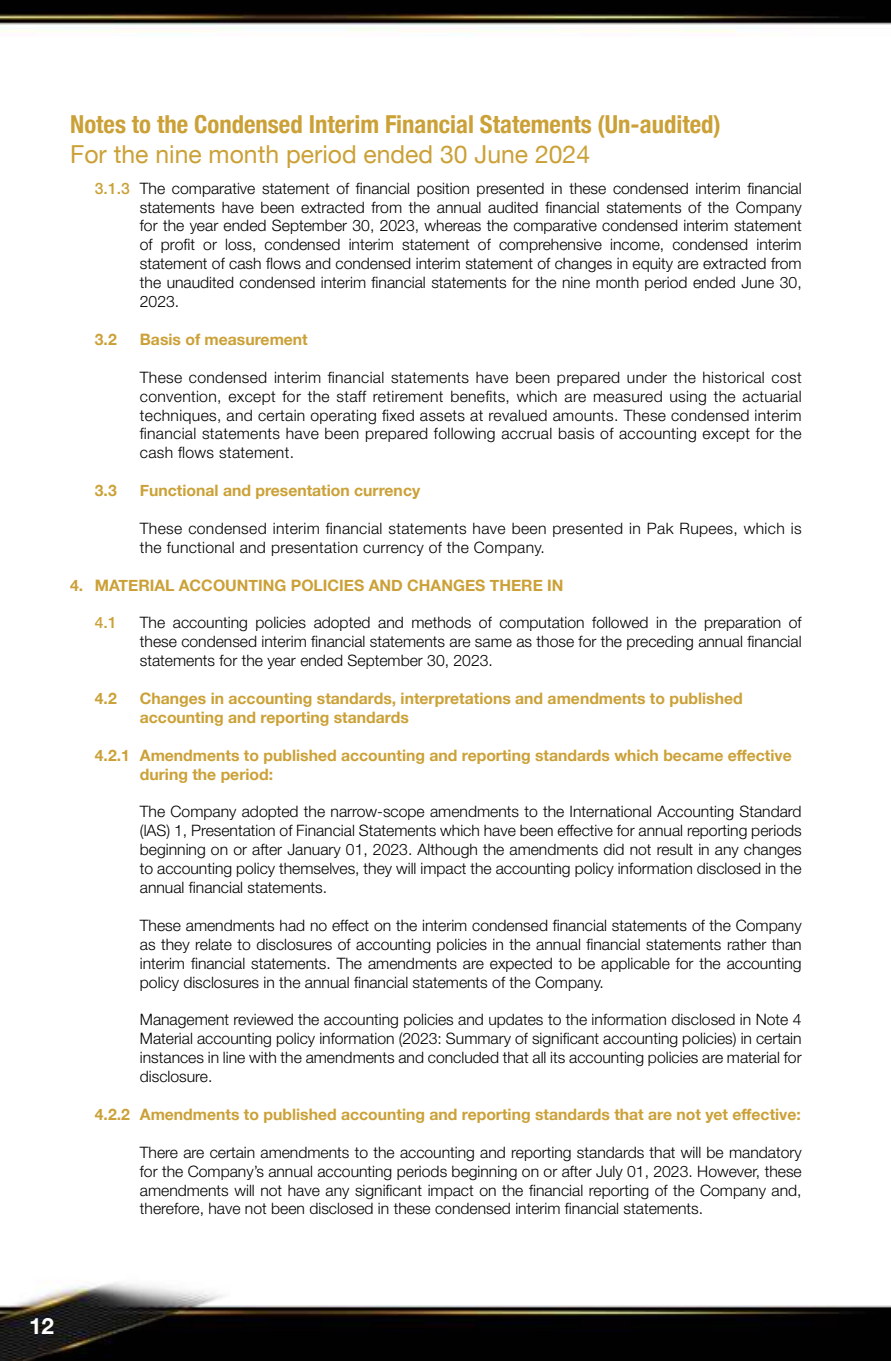
<style>
.page{position:relative;width:891px;height:1361px;background:#fff}
.page>*{position:absolute;margin:0;border:0;box-sizing:border-box;transform-origin:0 0}
.t1{font:700 condensed 24.75px "Helvetica Neue";color:#cba137}
.t2{font:24.75px "Helvetica Neue";color:#cba137}
.t3{font:700 22.5px "Helvetica Neue LT Std";color:#fff}
.t4{font:300 15.75px/18.9px "Helvetica Neue LT Std";color:#000;text-align:justify}
.t5{font:700 15.75px/18.9px "Helvetica Neue";color:#cba137}
.t6{font:300 15.75px/18.9px "Helvetica Neue LT Std";letter-spacing:.02em;color:#000}
.t7{font:500 15.75px "Helvetica Neue LT Std";color:#cba137}
.s1{font-weight:500;color:#cba137}
</style>
<div class="page">
<img style="left:0;top:0;width:891px;height:1361px">
<h1 class="t1" style="left:70px;top:104px;width:652px">Notes to the Condensed Interim Financial Statements (Un-audited)</h1>
<h1 class="t2" style="left:70px;top:136px;width:521px">For the nine month period ended 30 June 2024</h1>
<p class="t4" style="left:140px;top:178px;width:663px;text-indent:-45px"><span class="s1">3.1.3</span> The comparative statement of financial position presented in these condensed interim financial statements have been extracted from the annual audited financial statements of the Company for the year ended September 30, 2023, whereas the comparative condensed interim statement of profit or loss, condensed interim statement of comprehensive income, condensed interim statement of cash flows and condensed interim statement of changes in equity are extracted from the unaudited condensed interim financial statements for the nine month period ended June 30, 2023.</p>
<p class="t5" style="left:95px;top:330px;width:23px">3.2</p>
<p class="t5" style="left:140px;top:330px;width:169px">Basis of measurement</p>
<p class="t4" style="left:140px;top:367px;width:663px">These condensed interim financial statements have been prepared under the historical cost convention, except for the staff retirement benefits, which are measured using the actuarial techniques, and certain operating fixed assets at revalued amounts. These condensed interim financial statements have been prepared following accrual basis of accounting except for the cash flows statement.</p>
<p class="t5" style="left:95px;top:481px;width:23px">3.3</p>
<p class="t5" style="left:140px;top:481px;width:282px">Functional and presentation currency</p>
<p class="t6" style="left:140px;top:518px;width:663px">These condensed interim financial statements have been presented in Pak Rupees, which is the functional and presentation currency of the Company.</p>
<p class="t5" style="left:70px;top:576px;width:495px">4. MATERIAL ACCOUNTING POLICIES AND CHANGES THERE IN</p>
<p class="t7" style="left:95px;top:613px;width:23px">4.1</p>
<p class="t4" style="left:140px;top:613px;width:663px">The accounting policies adopted and methods of computation followed in the preparation of these condensed interim financial statements are same as those for the preceding annual financial statements for the year ended September 30, 2023.</p>
<p class="t5" style="left:95px;top:689px;width:23px">4.2</p>
<p class="t5" style="left:140px;top:689px;width:604px">Changes in accounting standards, interpretations and amendments to published accounting and reporting standards</p>
<p class="t5" style="left:140px;top:746px;width:653px;text-indent:-45px">4.2.1 Amendments to published accounting and reporting standards which became effective during the period:</p>
<p class="t4" style="left:140px;top:802px;width:663px">The Company adopted the narrow-scope amendments to the International Accounting Standard (lAS) 1, Presentation of Financial Statements which have been effective for annual reporting periods beginning on or after January 01, 2023. Although the amendments did not result in any changes to accounting policy themselves, they will impact the accounting policy information disclosed in the annual financial statements.</p>
<p class="t4" style="left:140px;top:915px;width:663px">These amendments had no effect on the interim condensed financial statements of the Company as they relate to disclosures of accounting policies in the annual financial statements rather than interim financial statements. The amendments are expected to be applicable for the accounting policy disclosures in the annual financial statements of the Company.</p>
<p class="t4" style="left:140px;top:1010px;width:663px">Management reviewed the accounting policies and updates to the information disclosed in Note 4<br>Material accounting policy information (2023: Summary of significant accounting policies) in certain instances in line with the amendments and concluded that all its accounting policies are material for disclosure.</p>
<p class="t5" style="left:95px;top:1105px;width:708px">4.2.2 Amendments to published accounting and reporting standards that are not yet effective:</p>
<p class="t4" style="left:140px;top:1142px;width:663px">There are certain amendments to the accounting and reporting standards that will be mandatory for the Company’s annual accounting periods beginning on or after July 01, 2023. However, these amendments will not have any significant impact on the financial reporting of the Company and, therefore, have not been disclosed in these condensed interim financial statements.</p>
<h2 class="t3" style="left:29px;top:1312px;width:27px">12</h2>
</div>
